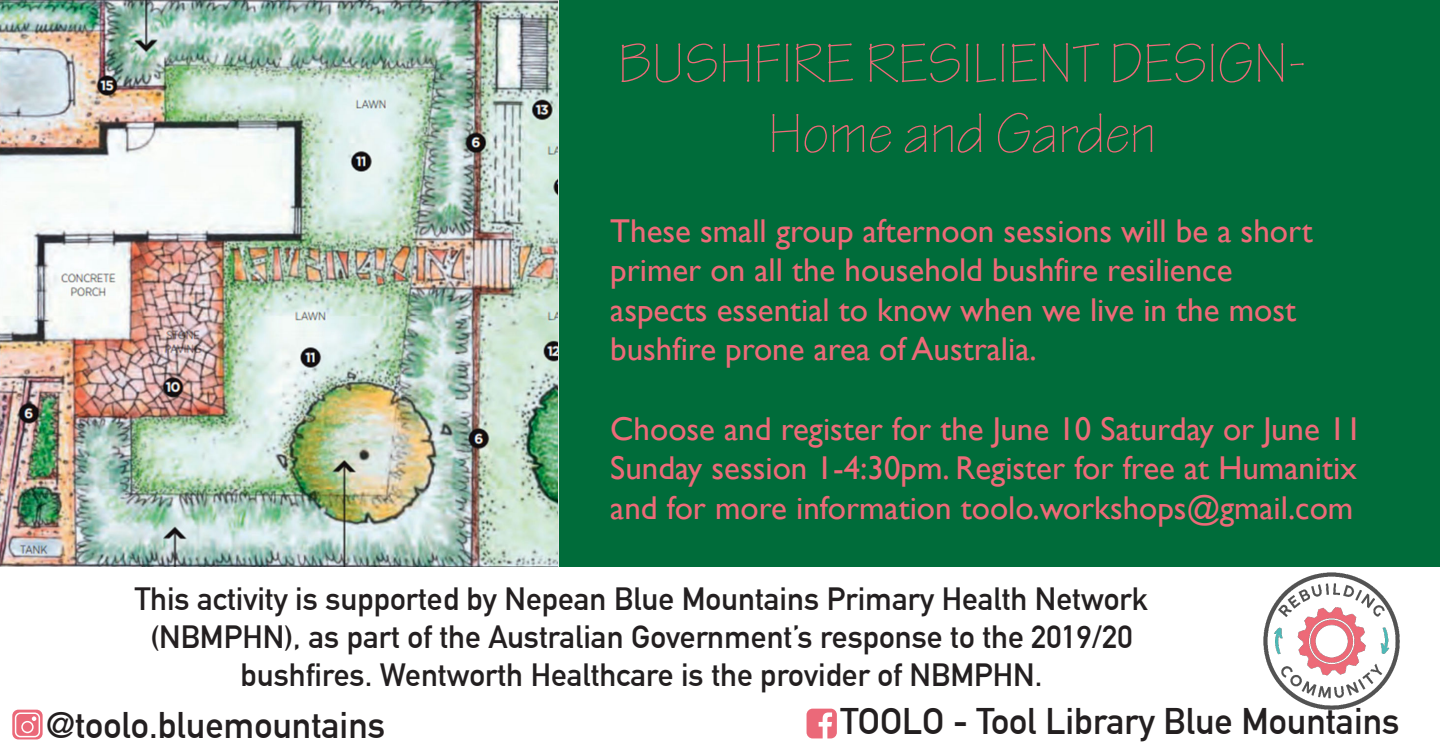
<style>
.page{position:relative;width:1440px;height:754px;background:#fff}
.page>*{position:absolute;margin:0;border:0;box-sizing:border-box;transform-origin:0 0}
.t1{font:300 58.5px/70.2px "Tekton Pro";color:#ed6a78;text-align:center}
.t2{font:700 36.22px "DIN Alternate";color:#231f20}
.t3{font:33px/39.6px "Gill Sans";color:#ed6a78}
.t4{font:700 31.5px/37.8px "DIN Alternate";color:#231f20;text-align:center}
</style>
<div class="page">
<div style="left:0;top:0;width:1440px;height:566px;background:#006c3a"></div>
<img style="left:1257px;top:566px;width:149px;height:144px">
<svg style="left:807px;top:708px;width:30px;height:30px"></svg>
<svg style="left:12px;top:709px;width:31px;height:30px"></svg>
<div style="left:16px;top:713px;width:23px;height:23px;background:#eb6979;border-radius:5px"></div>
<div style="left:15px;top:712px;width:25px;height:25px;border:2px solid #fff;border-radius:5px"></div>
<div style="left:21px;top:721px;width:13px;height:12px;border:2px solid #fff;border-radius:50%"></div>
<svg style="left:32px;top:716px;width:4px;height:5px"></svg>
<img style="left:0;top:0;width:558px;height:566px">
<h1 class="t1" style="left:618px;top:26px;width:690px">BUSHFIRE RESILIENT DESIGN-<br>Home and Garden</h1>
<p class="t3" style="left:610px;top:213px;width:704px">These small group afternoon sessions will be a short primer on all the household bushfire resilience aspects essential to know when we live in the most bushfire prone area of Australia.</p>
<p class="t3" style="left:610px;top:411px;width:753px">Choose and register for the June 10 Saturday or June 11<br>Sunday session 1-4:30pm. Register for free at Humanitix and for more information toolo.workshops@gmail.com</p>
<p class="t4" style="left:135px;top:583px;width:1015px">This activity is supported by Nepean Blue Mountains Primary Health Network (NBMPHN), as part of the Australian Government’s response to the 2019/20 bushfires. Wentworth Healthcare is the provider of NBMPHN.</p>
<p class="t2" style="left:46px;top:712px;width:341px">@toolo.bluemountains</p>
<p class="t2" style="left:840px;top:708px;width:561px">TOOLO - Tool Library Blue Mountains</p>
</div>
